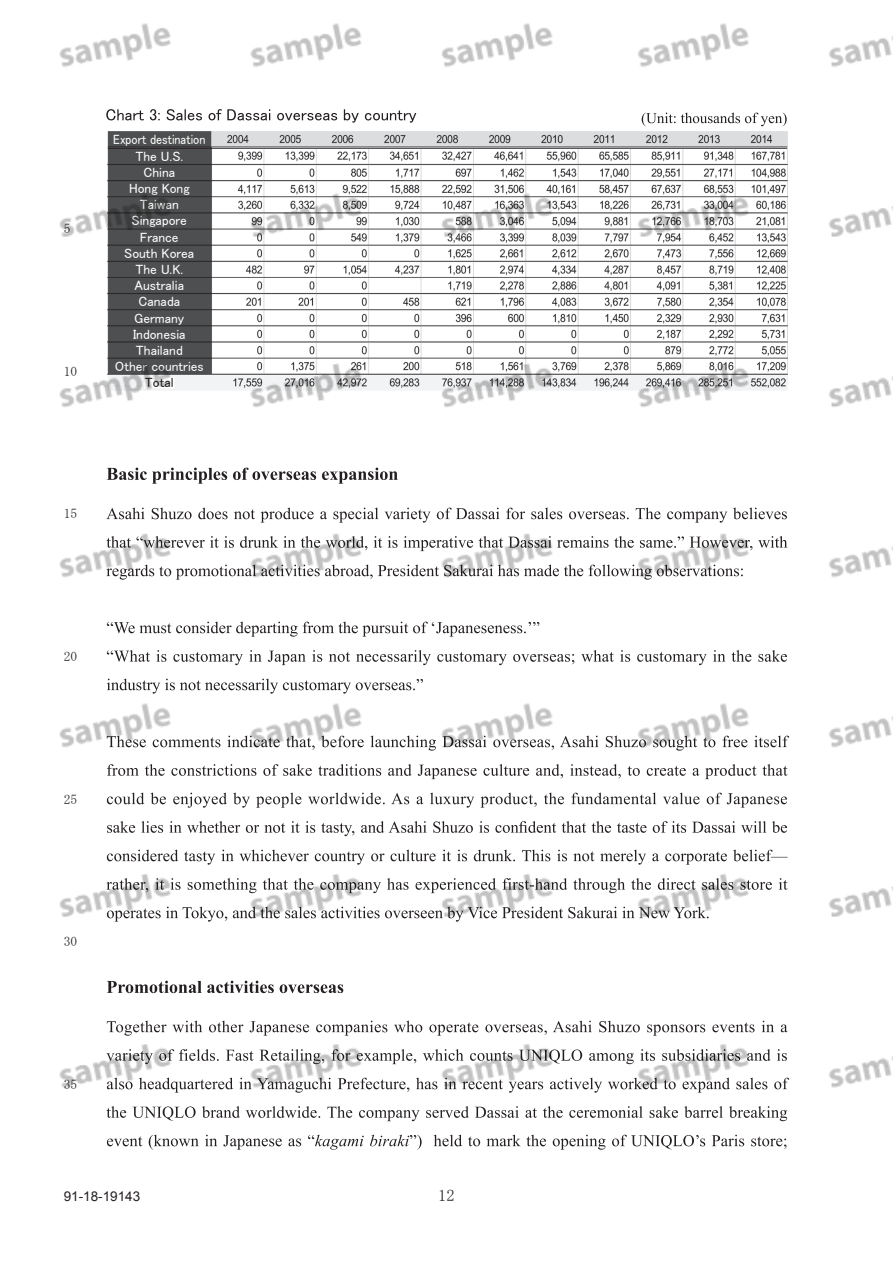
<style>
.page{position:relative;width:893px;height:1263px;background:#fff}
.page>*{position:absolute;margin:0;border:0;box-sizing:border-box;transform-origin:0 0}
.t1{font:16.5px "MS Mincho";color:#231f20}
.t2{font:13.5px/16.2px "MS P Gothic";color:#fff;text-align:center;scale:.9 1}
.t3{font:13.5px "MS Mincho";color:#231f20}
.t4{font:13.5px "Arial";color:#231f20}
.t5{font:13.5px "MS P Gothic";color:#231f20}
</style>
<div class="page">
<img style="left:59px;top:23px;width:834px;height:1127px">
<p class="t3" style="left:64px;top:222px;width:8px">5</p>
<p class="t3" style="left:64px;top:364px;width:15px">10</p>
<p class="t2" style="left:113px;top:131px;width:104px">Export destination<br>The U.S.<br>China<br>Hong Kong<br>Taiwan<br>Singapore<br>France<br>South Korea<br>The U.K.<br>Australia<br>Canada<br>Germany<br>Indonesia<br>Thailand<br>Other countries</p>
<p class="t5" style="left:145px;top:376px;width:30px">Total</p>
<p class="t3" style="left:64px;top:507px;width:15px">15</p>
<p class="t3" style="left:64px;top:649px;width:15px">20</p>
<p class="t3" style="left:64px;top:792px;width:15px">25</p>
<p class="t3" style="left:64px;top:934px;width:15px">30</p>
<p class="t3" style="left:64px;top:1077px;width:15px">35</p>
<p class="t4" style="left:64px;top:1187px;width:78px">91-18-19143</p>
<p class="t1" style="left:438px;top:1187px;width:18px">12</p>
</div>
